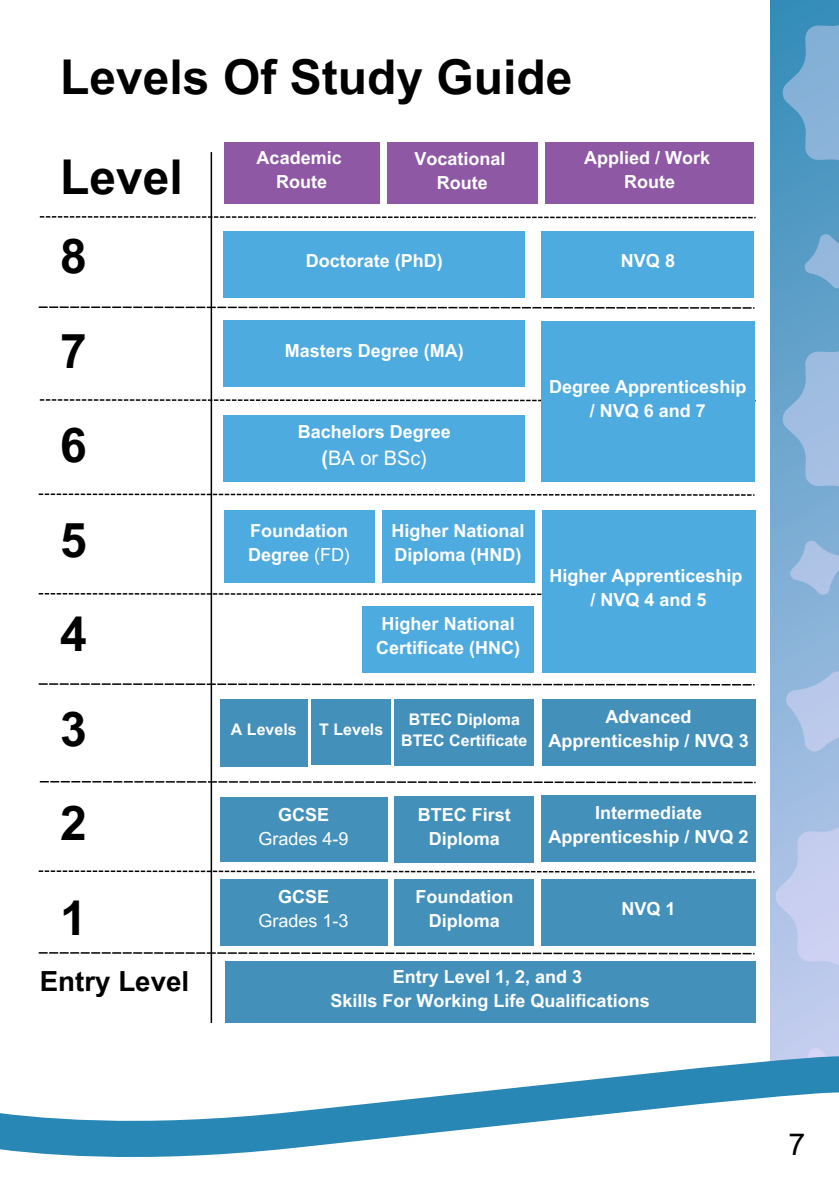
<style>
.page{position:relative;width:839px;height:1191px;background:#fff}
.page>*{position:absolute;margin:0;border:0;box-sizing:border-box;transform-origin:0 0}
.t1{font:700 48px/94.6px "Arial MT Pro";color:#000}
.t2{font:30.2px "Arial MT Pro";color:#000}
.t3{font:700 27.6px "Arial MT Pro";color:#000}
.t4{font:20px "Arial MT Pro";color:#fff}
.t5{font:700 18px/24px "Arial MT Pro";color:#fff;text-align:center}
.t6{font:18px/24px "Arial MT Pro";color:#fff;text-align:center}
.t7{font:700 16px/21px "Arial MT Pro";color:#fff;text-align:center}
.s1{font-weight:700}
.s2{font-weight:400}
</style>
<div class="page">
<svg style="left:770px;top:0;width:68px;height:1056px;background:#7faed4"></svg>
<svg style="left:782px;top:329px;width:56px;height:180px;background:#86b1d7"></svg>
<svg style="left:775px;top:810px;width:63px;height:173px;background:#bcc9eb"></svg>
<svg style="left:789px;top:540px;width:49px;height:55px;background:#9bbadf"></svg>
<svg style="left:785px;top:671px;width:53px;height:81px;background:#abc2e5"></svg>
<svg style="left:791px;top:1047px;width:47px;height:9px"></svg>
<svg style="left:804px;top:234px;width:34px;height:55px;background:#7cacd3"></svg>
<svg style="left:477px;top:1056px;width:361px;height:36px;fill:#2887b4"></svg>
<svg style="left:0;top:1092px;width:838px;height:65px"></svg>
<svg style="left:782px;top:3px;width:56px;height:180px;background:#62a1ca"></svg>
<div style="left:224px;top:143px;width:155px;height:61px;background:#8e58a4"></div>
<div style="left:387px;top:143px;width:150px;height:61px;background:#8e58a4"></div>
<div style="left:545px;top:143px;width:209px;height:61px;background:#8e58a4"></div>
<hr style="left:210px;top:152px;width:2px;height:871px;background:#000">
<svg style="left:39px;top:952px;width:715px;height:2px"></svg>
<svg style="left:40px;top:216px;width:715px;height:2px"></svg>
<svg style="left:39px;top:306px;width:715px;height:3px"></svg>
<svg style="left:40px;top:399px;width:715px;height:2px"></svg>
<svg style="left:39px;top:494px;width:715px;height:2px"></svg>
<svg style="left:39px;top:593px;width:502px;height:2px"></svg>
<svg style="left:39px;top:683px;width:715px;height:3px"></svg>
<svg style="left:40px;top:781px;width:715px;height:2px"></svg>
<svg style="left:39px;top:870px;width:715px;height:3px"></svg>
<div style="left:224px;top:231px;width:301px;height:66px;background:#4eabdf"></div>
<div style="left:541px;top:879px;width:214px;height:67px;background:#4390bb"></div>
<div style="left:541px;top:795px;width:214px;height:67px;background:#4390bb"></div>
<div style="left:541px;top:699px;width:214px;height:66px;background:#4390bb"></div>
<div style="left:541px;top:510px;width:214px;height:162px;background:#4eabdf"></div>
<div style="left:541px;top:231px;width:213px;height:66px;background:#4eabdf"></div>
<div style="left:224px;top:321px;width:301px;height:66px;background:#4eabdf"></div>
<div style="left:224px;top:415px;width:301px;height:67px;background:#4eabdf"></div>
<div style="left:220px;top:879px;width:167px;height:67px;background:#4390bb"></div>
<div style="left:394px;top:879px;width:140px;height:67px;background:#4390bb"></div>
<div style="left:394px;top:797px;width:140px;height:66px;background:#4390bb"></div>
<div style="left:394px;top:699px;width:140px;height:66px;background:#4390bb"></div>
<div style="left:362px;top:606px;width:172px;height:66px;background:#4eabdf"></div>
<div style="left:220px;top:797px;width:167px;height:65px;background:#4390bb"></div>
<div style="left:220px;top:699px;width:88px;height:67px;background:#4390bb"></div>
<div style="left:312px;top:699px;width:79px;height:65px;background:#4390bb"></div>
<div style="left:382px;top:510px;width:152px;height:73px;background:#4eabdf"></div>
<div style="left:224px;top:510px;width:150px;height:73px;background:#4eabdf"></div>
<div style="left:541px;top:321px;width:213px;height:161px;background:#4eabdf"></div>
<div style="left:224px;top:962px;width:531px;height:61px;background:#4390bb"></div>
<h4 class="t1" style="left:60px;top:36px;width:513px">Levels Of Study Guide</h4>
<p class="t1" style="left:60px;top:143px;width:124px;line-height:79.6px">Level<br>8</p>
<p class="t1" style="left:60px;top:309px;width:28px;text-align:justify">7<br>6<br>5<br>4<br>3<br>2<br>1</p>
<h1 class="t5" style="left:256px;top:147px;width:87px">Academic<br>Route</h1>
<h4 class="t5" style="left:414px;top:149px;width:93px">Vocational<br>Route</h4>
<h1 class="t5" style="left:584px;top:147px;width:128px">Applied / Work<br>Route</h1>
<h4 class="t5" style="left:306px;top:251px;width:138px">Doctorate (PhD)</h4>
<h4 class="t5" style="left:621px;top:251px;width:56px">NVQ 8</h4>
<p class="t5" style="left:285px;top:341px;width:181px">Masters Degree (MA)</p>
<p class="t5" style="left:298px;top:422px;width:155px">Bachelors Degree</p>
<p class="t4" style="left:321px;top:450px;width:107px"><span class="s1">(</span>BA or BSc)</p>
<h3 class="t5" style="left:549px;top:377px;width:199px">Degree Apprenticeship / NVQ 6 and 7</h3>
<h4 class="t5" style="left:248px;top:521px;width:104px;text-align:left">Foundation<br>Degree <span class="s2">(FD)</span></h4>
<h4 class="t5" style="left:391px;top:521px;width:135px;text-align:left">Higher National<br>Diploma (HND)</h4>
<h4 class="t5" style="left:376px;top:614px;width:146px">Higher National<br>Certificate (HNC)</h4>
<h4 class="t7" style="left:231px;top:721px;width:67px">A Levels</h4>
<h4 class="t7" style="left:319px;top:721px;width:65px">T Levels</h4>
<h4 class="t7" style="left:401px;top:710px;width:128px">BTEC Diploma<br>BTEC Certificate</h4>
<h4 class="t5" style="left:549px;top:566px;width:195px">Higher Apprenticeship / NVQ 4 and 5</h4>
<h5 class="t5" style="left:548px;top:707px;width:202px">Advanced<br>Apprenticeship / NVQ 3</h5>
<h3 class="t6" style="left:258px;top:805px;width:92px"><span class="s1">GCSE<br></span>Grades 4-9</h3>
<h5 class="t5" style="left:418px;top:805px;width:95px">BTEC First<br>Diploma</h5>
<p class="t6" style="left:258px;top:887px;width:92px"><span class="s1">GCSE<br></span>Grades 1-3</p>
<h5 class="t5" style="left:415px;top:887px;width:99px">Foundation<br>Diploma</h5>
<h5 class="t5" style="left:548px;top:803px;width:202px">Intermediate<br>Apprenticeship / NVQ 2</h5>
<h4 class="t5" style="left:621px;top:899px;width:56px">NVQ 1</h4>
<h4 class="t3" style="left:40px;top:971px;width:151px">Entry Level</h4>
<h2 class="t5" style="left:330px;top:967px;width:321px">Entry Level 1, 2, and 3<br>Skills For Working Life Qualifications</h2>
<h4 class="t2" style="left:788px;top:1133px;width:18px">7</h4>
</div>
